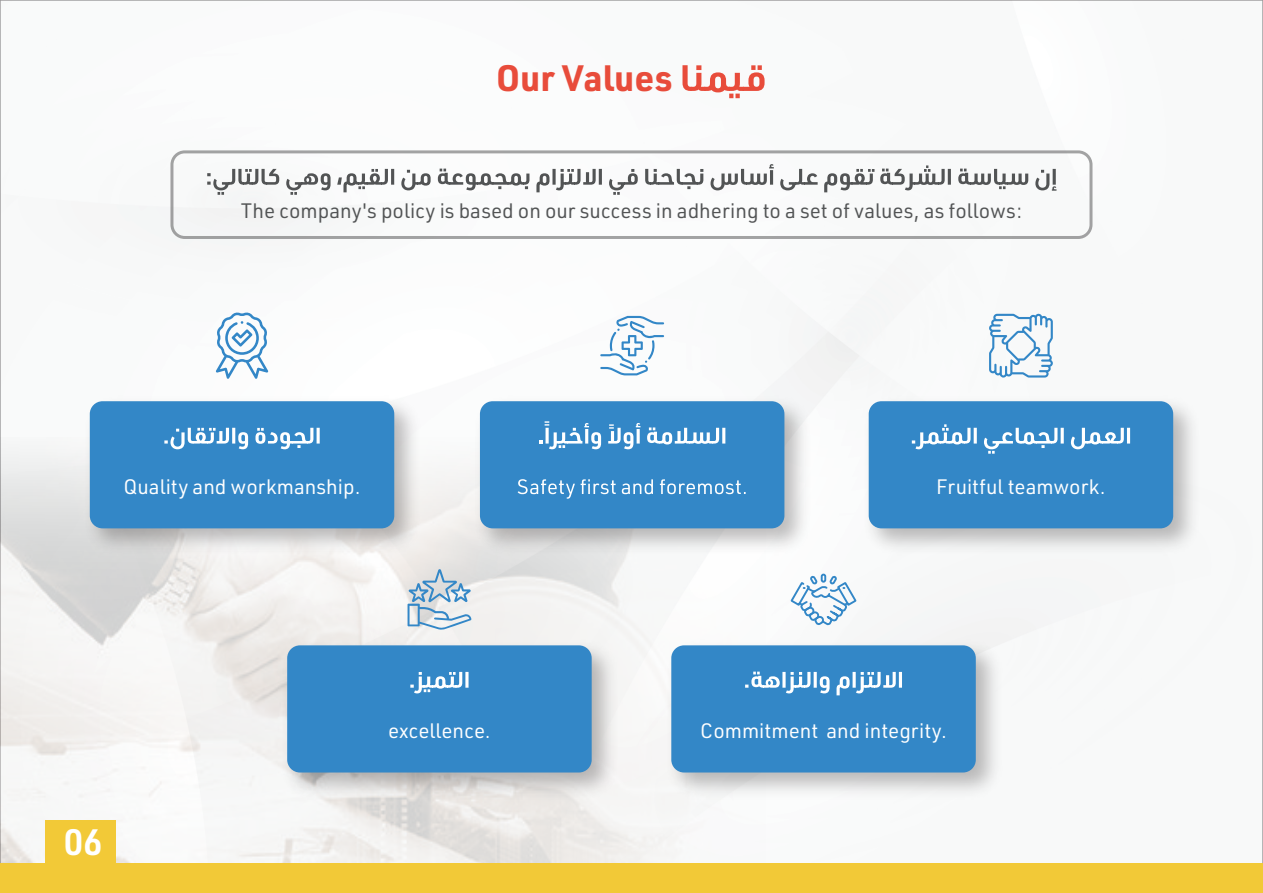
<style>
.page{position:relative;width:1263px;height:893px;background:#fff}
.page>*{position:absolute;margin:0;border:0;box-sizing:border-box;transform-origin:0 0}
.t1{font:700 36px "URWDIN Arabic";color:#e84c3b}
.t2{font:600 36px "URWDIN Arabic";color:#fff}
.t3{font:20.55px "URWDIN Arabic";color:#fff}
.t4{font:20.55px "URWDIN Arabic";color:#525455}
</style>
<div class="page">
<img style="left:1262px;top:328px;width:1px;height:110px">
<img style="left:0;top:438px;width:1263px;height:426px">
<div style="left:170px;top:150px;width:922px;height:89px;border:3px solid #3e3e3f;border-radius:13px"></div>
<svg style="left:207px;top:164px;width:667px;height:31px"></svg>
<svg style="left:880px;top:165px;width:176px;height:26px"></svg>
<svg style="left:682px;top:65px;width:82px;height:33px"></svg>
<img style="left:856px;top:389px;width:350px;height:173px">
<div style="left:869px;top:401px;width:304px;height:127px;background:#3387c7;border-radius:13px"></div>
<svg style="left:912px;top:424px;width:218px;height:30px"></svg>
<svg style="left:989px;top:314px;width:64px;height:64px"></svg>
<img style="left:78px;top:389px;width:350px;height:173px">
<div style="left:90px;top:401px;width:304px;height:127px;background:#3387c7;border-radius:13px"></div>
<svg style="left:164px;top:428px;width:156px;height:21px"></svg>
<svg style="left:216px;top:312px;width:52px;height:67px"></svg>
<img style="left:468px;top:389px;width:349px;height:173px">
<div style="left:480px;top:401px;width:304px;height:127px;background:#3387c7;border-radius:13px"></div>
<svg style="left:539px;top:421px;width:62px;height:28px"></svg>
<svg style="left:608px;top:423px;width:117px;height:26px"></svg>
<svg style="left:518px;top:479px;width:228px;height:20px"></svg>
<svg style="left:600px;top:316px;width:64px;height:59px"></svg>
<img style="left:659px;top:633px;width:350px;height:173px">
<div style="left:671px;top:645px;width:305px;height:127px;background:#3387c7;border-radius:13px"></div>
<svg style="left:745px;top:672px;width:157px;height:23px"></svg>
<svg style="left:789px;top:574px;width:69px;height:53px"></svg>
<img style="left:275px;top:633px;width:350px;height:173px">
<div style="left:287px;top:645px;width:305px;height:127px;background:#3387c7;border-radius:13px"></div>
<svg style="left:410px;top:672px;width:58px;height:21px"></svg>
<svg style="left:407px;top:569px;width:64px;height:62px"></svg>
<div style="left:0;top:864px;width:1263px;height:29px;background:#f2c937"></div>
<div style="left:45px;top:821px;width:70px;height:43px;background:#f2c937"></div>
<h1 class="t1" style="left:496px;top:57px;width:178px">Our Values</h1>
<p class="t4" style="left:241px;top:198px;width:783px">The company's policy is based on our success in adhering to a set of values, as follows:</p>
<p class="t3" style="left:124px;top:475px;width:238px">Quality and workmanship.</p>
<p class="t3" style="left:936px;top:475px;width:171px">Fruitful teamwork.</p>
<h1 class="t2" style="left:64px;top:822px;width:40px">06</h1>
<p class="t3" style="left:388px;top:719px;width:104px">excellence.</p>
<p class="t3" style="left:700px;top:719px;width:248px">Commitment and integrity.</p>
</div>
